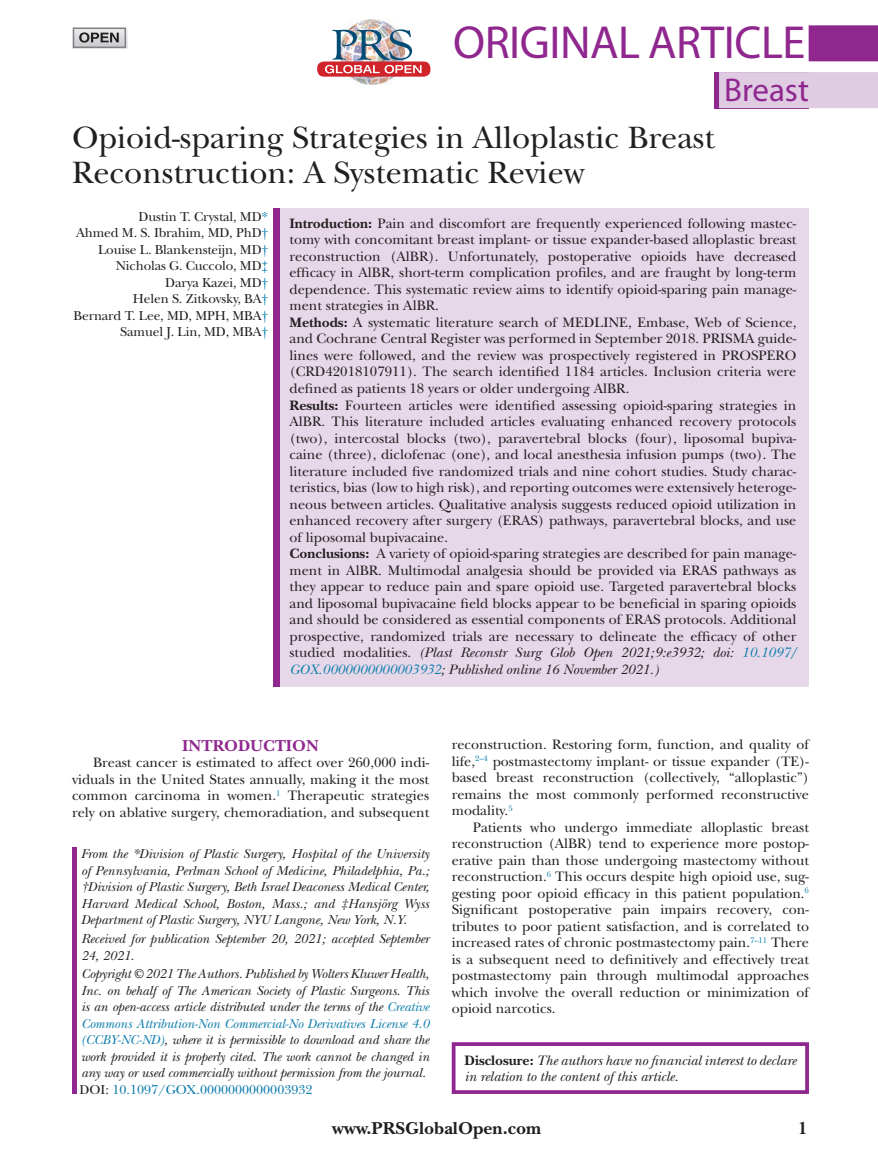
<style>
.page{position:relative;width:878px;height:1175px;background:#fff}
.page>*{position:absolute;margin:0;border:0;box-sizing:border-box;transform-origin:0 0}
.t1{font:46.5px "Myriad Pro";letter-spacing:-.01em;color:#8f278f}
.t2{font:33px "Myriad Pro";color:#8f278f}
.t3{font:32.25px/34.5px "New Baskerville Std";color:#231f20}
.t4{font:700 18px "New Baskerville Std";color:#231f20}
.t5{font:700 16.5px "New Baskerville Std";color:#8f278f}
.t6{font:14.25px/16.5px "New Baskerville Std";color:#231f20;text-align:justify}
.t7{font:italic 14.25px/16.5px "New Baskerville Std";color:#231f20}
.t8{font:italic 13.5px/16.5px "New Baskerville Std";letter-spacing:-.005em;color:#231f20}
.t9{font:13.5px/16.5px "New Baskerville Std";letter-spacing:-.01em;color:#231f20;text-align:right}
.s1{color:#0f7eac}
.s2{font-weight:700}
.s3{font-style:italic}
.s4{font-style:italic;color:#0f7eac}
.s5{font-style:normal}
.s6{font-style:normal;color:#0f7eac}
.s7{font-weight:700;font-style:normal}
</style>
<div class="page">
<img style="left:72px;top:27px;width:55px;height:22px">
<div style="left:73px;top:28px;width:53px;height:20px;border:2px solid #808285"></div>
<svg style="left:79px;top:32px;width:40px;height:11px"></svg>
<div style="left:714px;top:72px;width:94px;height:36px;background:#8f278f"></div>
<div style="left:719px;top:72px;width:159px;height:36px;background:#dfcce3"></div>
<hr style="left:72px;top:847px;width:4px;height:83px;background:#8f278f">
<hr style="left:72px;top:930px;width:4px;height:35px;background:#8f278f">
<hr style="left:72px;top:965px;width:4px;height:113px;background:#8f278f">
<hr style="left:72px;top:1074px;width:4px;height:19px;background:#8f278f">
<div style="left:452px;top:1042px;width:356px;height:52px;border:4px solid #8f278f"></div>
<div style="left:274px;top:126px;width:534px;height:560px;background:#e6d8e9"></div>
<div style="left:274px;top:205px;width:6px;height:110px;background:#8f278f"></div>
<div style="left:274px;top:304px;width:6px;height:93px;background:#8f278f"></div>
<div style="left:274px;top:387px;width:6px;height:159px;background:#8f278f"></div>
<div style="left:274px;top:535px;width:6px;height:151px;background:#8f278f"></div>
<div style="left:72px;top:126px;width:736px;height:82px;background:#fff"></div>
<div style="left:808px;top:25px;width:70px;height:36px;background:#8f278f"></div>
<img style="left:348px;top:20px;width:48px;height:64px">
<svg style="left:317px;top:61px;width:113px;height:16px"></svg>
<img style="left:325px;top:29px;width:96px;height:44px">
<h1 class="t1" style="left:453px;top:14px;width:354px">ORIGINAL ARTICLE</h1>
<h3 class="t3" style="left:72px;top:121px;width:644px">Opioid-sparing Strategies in Alloplastic Breast<br>Reconstruction: A Systematic Review</h3>
<h2 class="t2" style="left:724px;top:69px;width:86px">BREAST</h2>
<p class="t9" style="left:74px;top:208px;width:196px">Dustin T. Crystal, MD<span class="s1">*<br></span>Ahmed M. S. Ibrahim, MD, PhD<span class="s1">†<br></span>Louise L. Blankensteijn, MD<span class="s1">†<br></span>Nicholas G. Cuccolo, MD<span class="s1">‡<br></span>Darya Kazei, MD<span class="s1">†<br></span>Helen S. Zitkovsky, BA<span class="s1">†<br></span>Bernard T. Lee, MD, MPH, MBA<span class="s1">†<br></span>Samuel J. Lin, MD, MBA<span class="s1">†</span></p>
<p class="t6" style="left:289px;top:215px;width:508px;text-align:left"><span class="s2">Introduction:</span> Pain and discomfort are frequently experienced following mastec&shy;tomy with concomitant breast implant- or tissue expander-based alloplastic breast reconstruction (AlBR). Unfortunately, postoperative opioids have decreased efficacy in AlBR, short-term complication profiles, and are fraught by long-term dependence. This systematic review aims to identify opioid-sparing pain manage&shy;ment strategies in AlBR.<br><span class="s2">Methods:</span> A systematic literature search of MEDLINE, Embase, Web of Science, and Cochrane Central Register was performed in September 2018. PRISMA guide&shy;lines were followed, and the review was prospectively registered in PROSPERO (CRD42018107911). The search identified 1184 articles. Inclusion criteria were defined as patients 18 years or older undergoing AlBR.<br><span class="s2">Results:</span> Fourteen articles were identified assessing opioid-sparing strategies in AlBR. This literature included articles evaluating enhanced recovery protocols (two), intercostal blocks (two), paravertebral blocks (four), liposomal bupiva&shy;caine (three), diclofenac (one), and local anesthesia infusion pumps (two). The literature included five randomized trials and nine cohort studies. Study charac&shy;teristics, bias (low to high risk), and reporting outcomes were extensively heteroge&shy;neous between articles. Qualitative analysis suggests reduced opioid utilization in enhanced recovery after surgery (ERAS) pathways, paravertebral blocks, and use of liposomal bupivacaine.<br><span class="s2">Conclusions:</span> A variety of opioid-sparing strategies are described for pain manage&shy;ment in AlBR. Multimodal analgesia should be provided via ERAS pathways as they appear to reduce pain and spare opioid use. Targeted paravertebral blocks and liposomal bupivacaine field blocks appear to be beneficial in sparing opioids and should be considered as essential components of ERAS protocols. Additional prospective, randomized trials are necessary to delineate the efficacy of other studied modalities. <span class="s3">(Plast Reconstr Surg Glob Open 2021;9:e3932; doi:</span> <span class="s4">10.1097/ GOX.0000000000003932</span><span class="s3">; Published online 16 November 2021.)</span></p>
<p class="t5" style="left:182px;top:736px;width:138px">INTRODUCTION</p>
<p class="t6" style="left:72px;top:754px;width:359px;text-indent:21px">Breast cancer is estimated to affect over 260,000 indi&shy;viduals in the United States annually, making it the most common carcinoma in women.<sup>1</sup> Therapeutic strategies rely on ablative surgery, chemoradiation, and subsequent</p>
<p class="t8" style="left:81px;top:845px;width:350px;text-align:justify">From the *Division of Plastic Surgery, Hospital of the University of Pennsylvania, Perlman School of Medicine, Philadelphia, Pa.; †Division of Plastic Surgery, Beth Israel Deaconess Medical Center, Harvard Medical School, Boston, Mass.; and ‡Hansjörg Wyss Department of Plastic Surgery, NYU Langone, New York, N.Y.</p>
<p class="t8" style="left:81px;top:930px;width:349px">Received for publication September 20, 2021; accepted September<br>24, 2021.</p>
<p class="t8" style="left:80px;top:965px;width:351px">Copyright © 2021 The Authors. Published by Wolters Kluwer Health, Inc. on behalf of The American Society of Plastic Surgeons. This is an open-access article distributed under the terms of the <span class="s1">Creative Commons Attribution-Non Commercial-No Derivatives License 4.0 (CCBY-NC-ND)</span>, where it is permissible to download and share the work provided it is properly cited. The work cannot be changed in any way or used commercially without permission from the journal.<br><span class="s5">DOI:</span> <span class="s6">10.1097/GOX.0000000000003932</span></p>
<p class="t6" style="left:451px;top:736px;width:359px">reconstruction. Restoring form, function, and quality of life,<sup>2–4</sup> postmastectomy implant- or tissue expander (TE)- based breast reconstruction (collectively, “alloplastic”) remains the most commonly performed reconstructive modality.<sup>5</sup></p>
<p class="t6" style="left:451px;top:819px;width:359px;text-indent:21px">Patients who undergo immediate alloplastic breast reconstruction (AlBR) tend to experience more postop&shy;erative pain than those undergoing mastectomy without reconstruction.<sup>6</sup> This occurs despite high opioid use, sug&shy;gesting poor opioid efficacy in this patient population.<sup>6<br></sup>Significant postoperative pain impairs recovery, con&shy;tributes to poor patient satisfaction, and is correlated to increased rates of chronic postmastectomy pain.<sup>7–11</sup> There is a subsequent need to definitively and effectively treat postmastectomy pain through multimodal approaches which involve the overall reduction or minimization of opioid narcotics.</p>
<p class="t7" style="left:464px;top:1051px;width:333px"><span class="s7">Disclosure:</span> The authors have no financial interest to declare in relation to the content of this article.</p>
<p class="t4" style="left:332px;top:1118px;width:210px">www.PRSGlobalOpen.com</p>
<p class="t4" style="left:798px;top:1118px;width:11px">1</p>
</div>
